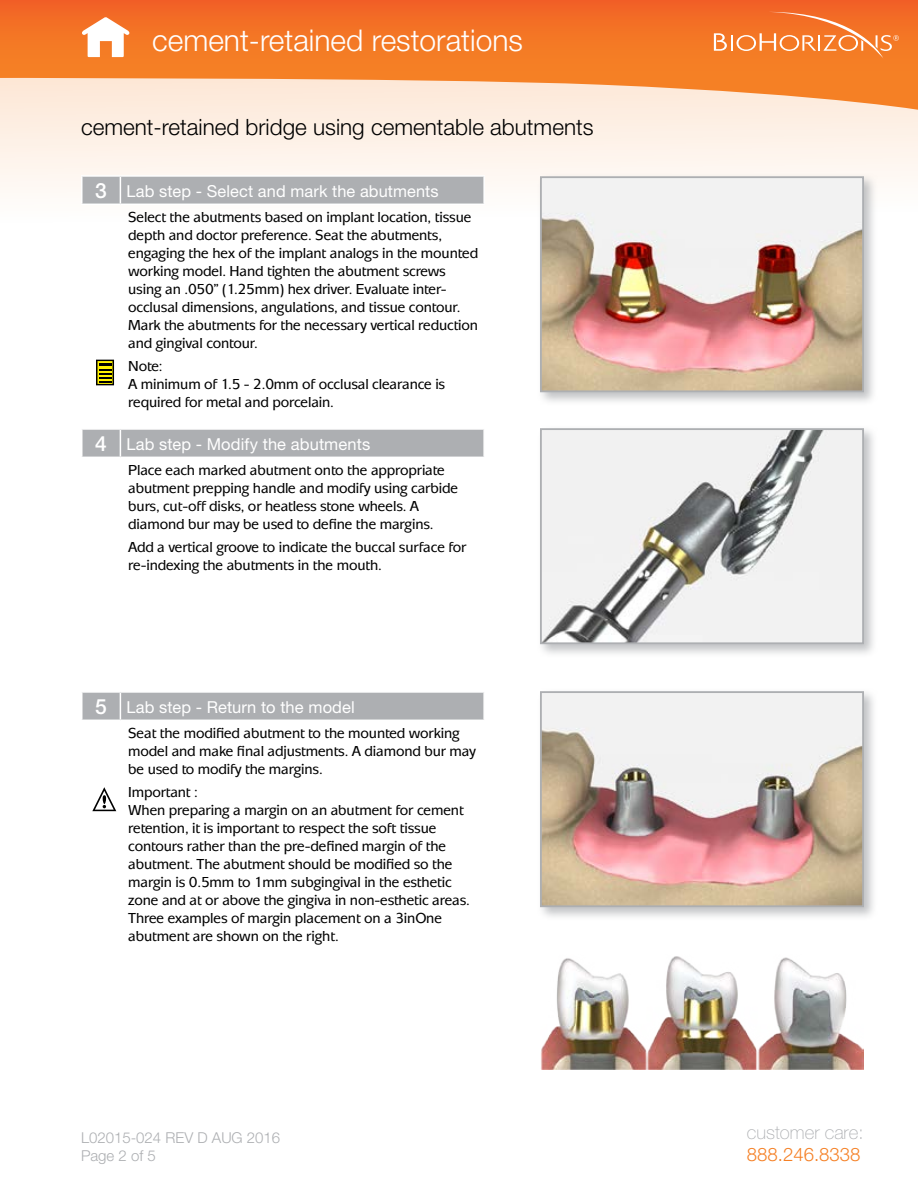
<style>
.page{position:relative;width:918px;height:1188px;background:#fff}
.page>*{position:absolute;margin:0;border:0;box-sizing:border-box;transform-origin:0 0}
.t1{font:300 30px "Helvetica Neue";color:#fff}
.t2{font:300 22.5px "Helvetica Neue";color:#000}
.t3{font:100 18.6px "Helvetica Neue";color:#adafb2}
.t4{font:300 18.6px "Helvetica Neue";color:#f58025}
.t5{font:16.5px "Helvetica Neue";letter-spacing:.005em;color:#fff}
.t6{font:500 15px/18px "Mixage ITC";letter-spacing:-.01em;color:#000}
.t7{font:300 15px/18px "Helvetica Neue";color:#adafb2}
.s1{font-weight:500;font-size:21px}
</style>
<div class="page">
<svg style="left:0;top:112px;width:918px;height:78px;fill:#fef2e9"></svg>
<svg style="left:0;top:0;width:918px;height:112px;background:#f69456"></svg>
<svg style="left:714px;top:12px;width:185px;height:47px;background:#f4833d"></svg>
<svg style="left:81px;top:17px;width:49px;height:40px"></svg>
<svg style="left:82px;top:692px;width:402px;height:28px;background:#b0b2b5"></svg>
<hr style="left:483px;top:693px;width:2px;height:27px;background:#fff">
<svg style="left:82px;top:429px;width:402px;height:28px;background:#b0b2b5"></svg>
<hr style="left:483px;top:430px;width:2px;height:27px;background:#fff">
<div style="left:537px;top:425px;width:341px;height:232px;background:#adafb2;opacity:.75"></div>
<img style="left:543px;top:431px;width:318px;height:210px">
<div style="left:540px;top:428px;width:324px;height:216px;border:2px solid #adafb2"></div>
<div style="left:537px;top:688px;width:341px;height:232px;background:#adafb2;opacity:.75"></div>
<img style="left:543px;top:694px;width:318px;height:210px">
<div style="left:540px;top:691px;width:324px;height:216px;border:2px solid #adafb2"></div>
<hr style="left:81px;top:175px;width:39px;height:2px;background:#fff">
<hr style="left:120px;top:175px;width:365px;height:2px;background:#fff">
<svg style="left:81px;top:176px;width:403px;height:28px;background:#b0b2b5"></svg>
<hr style="left:483px;top:177px;width:2px;height:27px;background:#fff">
<div style="left:537px;top:173px;width:341px;height:233px;background:#adafb2;opacity:.75"></div>
<img style="left:543px;top:179px;width:318px;height:210px">
<div style="left:540px;top:176px;width:324px;height:216px;border:2px solid #adafb2"></div>
<img style="left:541px;top:956px;width:323px;height:114px">
<svg style="left:96px;top:360px;width:18px;height:25px"></svg>
<svg style="left:92px;top:787px;width:24px;height:24px"></svg>
<h1 class="t1" style="left:152px;top:22px;width:372px">cement-retained restorations</h1>
<h2 class="t2" style="left:81px;top:113px;width:514px">cement-retained bridge using cementable abutments</h2>
<p class="t5" style="left:95px;top:181px;width:345px"><span class="s1">3</span> Lab step - Select and mark the abutments</p>
<p class="t6" style="left:128px;top:208px;width:351px">Select the abutments based on implant location, tissue depth and doctor preference. Seat the abutments, engaging the hex of the implant analogs in the mounted working model. Hand tighten the abutment screws using an .050” (1.25mm) hex driver. Evaluate inter&shy;occlusal dimensions, angulations, and tissue contour.<br>Mark the abutments for the necessary vertical reduction and gingival contour.</p>
<p class="t6" style="left:128px;top:357px;width:319px">Note:<br>A minimum of 1.5 - 2.0mm of occlusal clearance is required for metal and porcelain.</p>
<p class="t5" style="left:95px;top:434px;width:277px"><span class="s1">4</span> Lab step - Modify the abutments</p>
<p class="t6" style="left:128px;top:461px;width:331px">Place each marked abutment onto the appropriate abutment prepping handle and modify using carbide burs, cut-off disks, or heatless stone wheels. A diamond bur may be used to define the margins.</p>
<p class="t6" style="left:128px;top:538px;width:340px">Add a vertical groove to indicate the buccal surface for re-indexing the abutments in the mouth.</p>
<p class="t5" style="left:95px;top:697px;width:261px"><span class="s1">5</span> Lab step - Return to the model</p>
<p class="t6" style="left:128px;top:724px;width:349px">Seat the modified abutment to the mounted working model and make final adjustments. A diamond bur may be used to modify the margins.</p>
<p class="t6" style="left:128px;top:783px;width:343px">Important :<br>When preparing a margin on an abutment for cement retention, it is important to respect the soft tissue contours rather than the pre-defined margin of the abutment. The abutment should be modified so the margin is 0.5mm to 1mm subgingival in the esthetic zone and at or above the gingiva in non-esthetic areas.<br>Three examples of margin placement on a 3inOne abutment are shown on the right.</p>
<p class="t7" style="left:81px;top:1128px;width:201px">L02015-024 REV D AUG 2016<br>Page 2 of 5</p>
<p class="t3" style="left:747px;top:1121px;width:118px">customer care:</p>
<p class="t4" style="left:747px;top:1143px;width:115px">888.246.8338</p>
</div>
